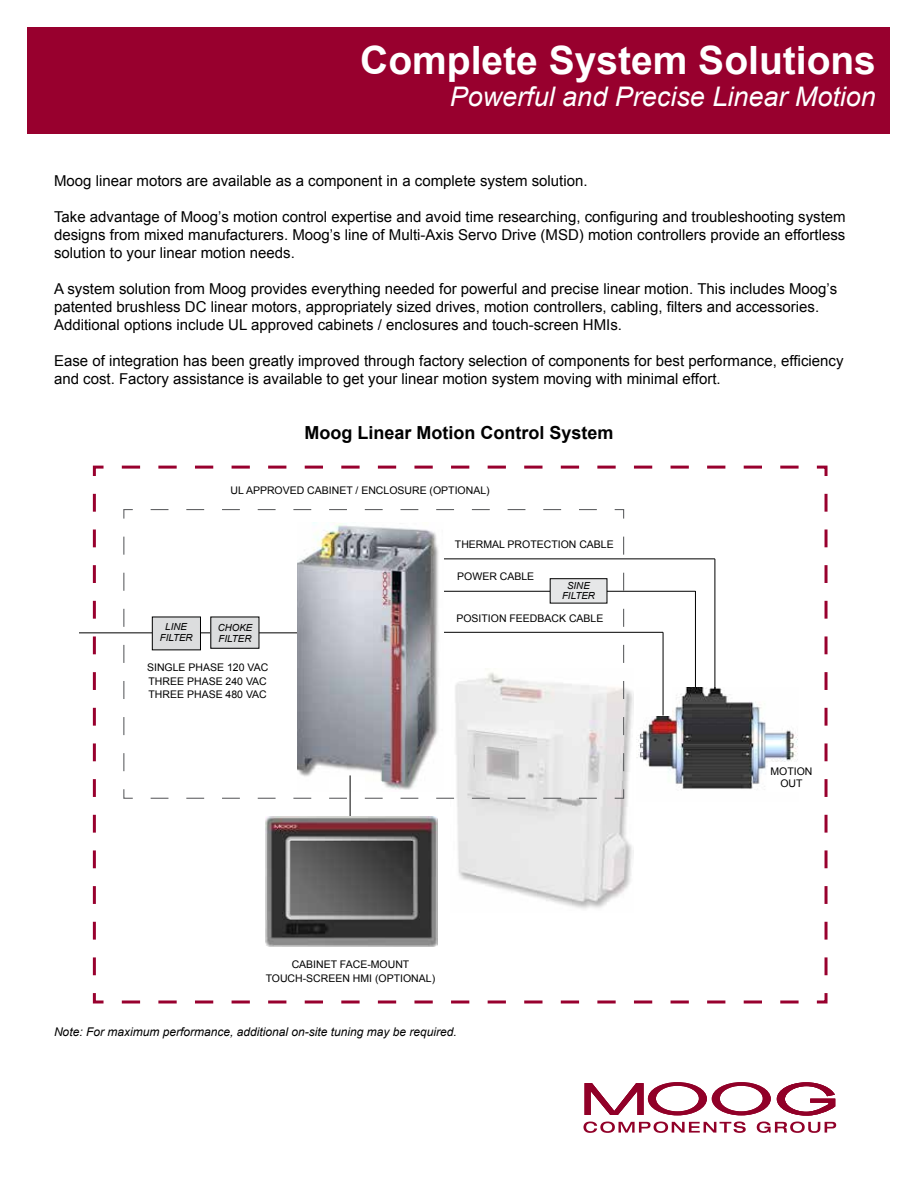
<style>
.page{position:relative;width:918px;height:1188px;background:#fff}
.page>*{position:absolute;margin:0;border:0;box-sizing:border-box;transform-origin:0 0}
.t1{font:700 39px "Arial";color:#fff}
.t2{font:italic 27px "Arial";color:#fff}
.t3{font:700 18px "Arial";color:#000}
.t4{font:15px/18px "Arial";color:#000}
.t5{font:italic 12px "Arial";color:#000}
.t6{font:10.5px/13.5px "Arial";color:#000;text-align:center}
.t7{font:italic 9.75px/10.5px "Arial";color:#000;text-align:center}
</style>
<div class="page">
<svg style="left:585px;top:1082px;width:250px;height:34px"></svg>
<svg style="left:583px;top:1122px;width:163px;height:11px"></svg>
<svg style="left:757px;top:1122px;width:79px;height:11px"></svg>
<div style="left:28px;top:28px;width:862px;height:106px;background:#98002e"></div>
<hr style="left:79px;top:633px;width:222px;height:1px;background:#000">
<svg style="left:91px;top:465px;width:737px;height:539px"></svg>
<hr style="left:400px;top:559px;width:315px;height:1px;background:#000">
<hr style="left:695px;top:591px;width:1px;height:101px;background:#000">
<hr style="left:402px;top:591px;width:293px;height:1px;background:#000">
<hr style="left:406px;top:632px;width:257px;height:1px;background:#000">
<svg style="left:123px;top:508px;width:502px;height:291px"></svg>
<div style="left:550px;top:579px;width:57px;height:24px;background:#e6e7e8"></div>
<div style="left:152px;top:617px;width:48px;height:33px;background:#dcddde"></div>
<div style="left:152px;top:617px;width:49px;height:33px;border:1px solid #000"></div>
<div style="left:211px;top:617px;width:48px;height:31px;background:#dcddde"></div>
<div style="left:210px;top:617px;width:49px;height:32px;border:1px solid #000"></div>
<img style="left:637px;top:687px;width:162px;height:115px">
<div style="left:709px;top:625px;width:21px;height:18px;background:#fff"></div>
<hr style="left:715px;top:559px;width:1px;height:130px;background:#000">
<div style="left:650px;top:685px;width:22px;height:30px;background:#fff"></div>
<hr style="left:663px;top:632px;width:1px;height:84px;background:#000">
<div style="left:768px;top:762px;width:49px;height:26px;background:#fff"></div>
<div style="left:768px;top:767px;width:47px;height:24px;background:#fff"></div>
<img style="left:297px;top:523px;width:147px;height:269px">
<div style="left:329px;top:777px;width:35px;height:13px;background:#fff"></div>
<hr style="left:350px;top:775px;width:1px;height:68px;background:#000">
<img style="left:265px;top:817px;width:173px;height:130px">
<h1 class="t1" style="left:360px;top:34px;width:517px">Complete System Solutions</h1>
<h2 class="t2" style="left:450px;top:79px;width:428px">Powerful and Precise Linear Motion</h2>
<p class="t4" style="left:54px;top:172px;width:535px">Moog linear motors are available as a component in a complete system solution.</p>
<p class="t4" style="left:54px;top:208px;width:793px;text-align:justify">Take advantage of Moog’s motion control expertise and avoid time researching, configuring and troubleshooting system designs from mixed manufacturers. Moog’s line of Multi-Axis Servo Drive (MSD) motion controllers provide an effortless solution to your linear motion needs.</p>
<p class="t4" style="left:54px;top:280px;width:785px">A system solution from Moog provides everything needed for powerful and precise linear motion. This includes Moog’s patented brushless DC linear motors, appropriately sized drives, motion controllers, cabling, filters and accessories.<br>Additional options include UL approved cabinets / enclosures and touch-screen HMIs.</p>
<p class="t4" style="left:54px;top:352px;width:791px">Ease of integration has been greatly improved through factory selection of components for best performance, efficiency and cost. Factory assistance is available to get your linear motion system moving with minimal effort.</p>
<p class="t3" style="left:305px;top:420px;width:311px">Moog Linear Motion Control System</p>
<p class="t6" style="left:231px;top:484px;width:261px">UL APPROVED CABINET / ENCLOSURE (OPTIONAL)</p>
<p class="t7" style="left:160px;top:622px;width:34px">LINE<br>FILTER</p>
<p class="t7" style="left:218px;top:623px;width:36px;text-align:left">CHOKE<br>FILTER</p>
<p class="t6" style="left:147px;top:661px;width:123px;text-align:left">SINGLE PHASE 120 VAC<br>THREE PHASE 240 VAC<br>THREE PHASE 480 VAC</p>
<p class="t6" style="left:455px;top:537px;width:160px">THERMAL PROTECTION CABLE</p>
<p class="t6" style="left:457px;top:570px;width:79px">POWER CABLE</p>
<p class="t6" style="left:456px;top:612px;width:149px">POSITION FEEDBACK CABLE</p>
<p class="t7" style="left:562px;top:580px;width:34px">SINE<br>FILTER</p>
<p class="t6" style="left:266px;top:958px;width:171px">CABINET FACE-MOUNT<br>TOUCH-SCREEN HMI (OPTIONAL)</p>
<p class="t5" style="left:54px;top:1024px;width:404px">Note: For maximum performance, additional on-site tuning may be required.</p>
<p class="t6" style="left:770px;top:765px;width:43px;line-height:12.6px">MOTION<br>OUT</p>
</div>
